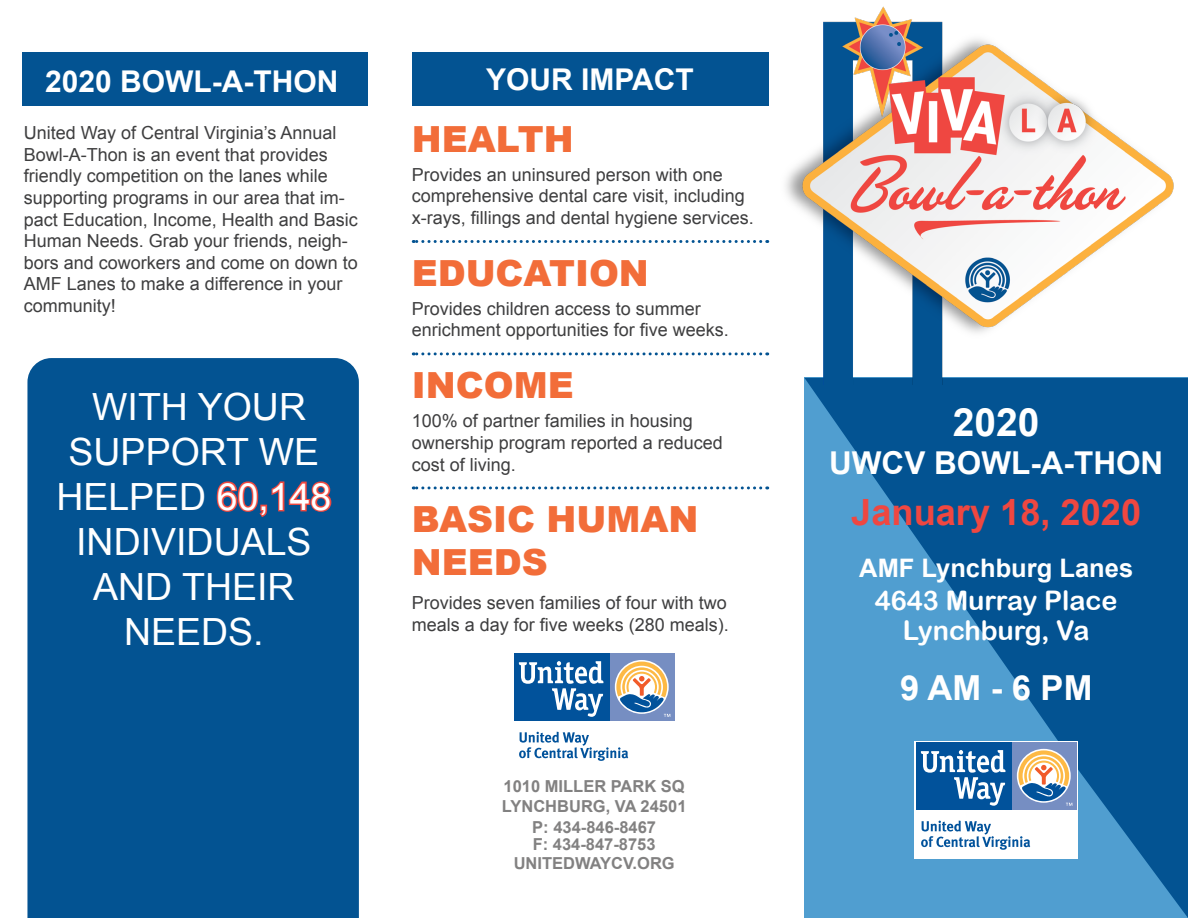
<style>
.page{position:relative;width:1188px;height:918px;background:#fff}
.page>*{position:absolute;margin:0;border:0;box-sizing:border-box;transform-origin:0 0}
.t1{font:700 39px "Arial";color:#fff}
.t2{font:37.5px/45px "Arial";color:#fff;text-align:center}
.t3{font:700 36.15px "Arial";color:#ef4741}
.t4{font:900 36px "Arial";color:#f26d39}
.t5{font:700 34.5px "Arial";color:#fff}
.t6{font:700 31.5px "Arial";color:#fff}
.t7{font:700 30px "Arial";color:#fff}
.t8{font:27px "Arial Rounded MT Bold";color:#fff}
.t9{font:700 25.5px "Arial";color:#fff}
.t10{font:18px/21.6px "Arial";color:#3e3e3f}
.Body{font:700 16.5px "Arial";color:#828181}
.s1{color:#ef483f}
</style>
<div class="page">
<div style="left:27px;top:358px;width:332px;height:560px;background:#035392"></div>
<svg style="left:804px;top:384px;width:384px;height:534px;background:#2675ae"></svg>
<div style="left:22px;top:52px;width:346px;height:54px;background:#035392"></div>
<div style="left:412px;top:52px;width:356px;height:54px;background:#035392"></div>
<div style="left:915px;top:741px;width:163px;height:117px;background:#fff"></div>
<div style="left:1011px;top:742px;width:65px;height:68px;background:#768ec2"></div>
<div style="left:916px;top:742px;width:95px;height:68px;background:#01529b"></div>
<svg style="left:1018px;top:750px;width:54px;height:56px"></svg>
<svg style="left:921px;top:750px;width:84px;height:56px"></svg>
<svg style="left:921px;top:821px;width:109px;height:29px"></svg>
<div style="left:609px;top:654px;width:65px;height:67px;background:#768ec2"></div>
<div style="left:514px;top:654px;width:95px;height:67px;background:#01529b"></div>
<svg style="left:616px;top:662px;width:54px;height:55px"></svg>
<svg style="left:519px;top:661px;width:84px;height:56px"></svg>
<svg style="left:519px;top:732px;width:109px;height:29px"></svg>
<svg style="left:413px;top:240px;width:348px;height:3px"></svg>
<svg style="left:413px;top:352px;width:348px;height:3px"></svg>
<svg style="left:413px;top:486px;width:348px;height:3px"></svg>
<img style="left:762px;top:6px;width:426px;height:378px">
<p class="t7" style="left:45px;top:62px;width:295px">2020 BOWL-A-THON</p>
<p class="t7" style="left:486px;top:60px;width:209px">YOUR IMPACT</p>
<p class="t10" style="left:24px;top:122px;width:336px">United Way of Central Virginia’s Annual Bowl-A-Thon is an event that provides friendly competition on the lanes while supporting programs in our area that im&shy;pact Education, Income, Health and Basic Human Needs. Grab your friends, neigh&shy;bors and coworkers and come on down to AMF Lanes to make a difference in your community!</p>
<p class="t2" style="left:56px;top:385px;width:277px">WITH YOUR<br>SUPPORT WE<br>HELPED <span class="s1">60,148</span></p>
<p class="t2" style="left:76px;top:520px;width:237px">INDIVIDUALS<br>AND THEIR<br>NEEDS.</p>
<p class="t4" style="left:412px;top:113px;width:164px">HEALTH</p>
<p class="t10" style="left:412px;top:164px;width:344px">Provides an uninsured person with one comprehensive dental care visit, including x-rays, fillings and dental hygiene services.</p>
<p class="t4" style="left:412px;top:247px;width:239px">EDUCATION</p>
<p class="t10" style="left:412px;top:298px;width:319px">Provides children access to summer enrichment opportunities for five weeks.</p>
<p class="t4" style="left:412px;top:359px;width:163px">INCOME</p>
<p class="t10" style="left:412px;top:410px;width:313px">100% of partner families in housing ownership program reported a reduced cost of living.</p>
<p class="t4" style="left:412px;top:493px;width:288px">BASIC HUMAN</p>
<p class="t4" style="left:412px;top:536px;width:137px">NEEDS</p>
<p class="t10" style="left:412px;top:592px;width:319px">Provides seven families of four with two meals a day for five weeks (280 meals).</p>
<p class="Body" style="left:504px;top:775px;width:183px">1010 MILLER PARK SQ</p>
<p class="Body" style="left:502px;top:795px;width:186px">LYNCHBURG, VA 24501</p>
<p class="Body" style="left:532px;top:816px;width:125px">P: 434-846-8467</p>
<p class="Body" style="left:533px;top:833px;width:124px">F: 434-847-8753</p>
<p class="Body" style="left:514px;top:852px;width:163px">UNITEDWAYCV.ORG</p>
<p class="t1" style="left:953px;top:396px;width:88px">2020</p>
<p class="t6" style="left:829px;top:442px;width:336px">UWCV BOWL-A-THON</p>
<p class="t3" style="left:851px;top:488px;width:291px">January 18, 2020</p>
<p class="t9" style="left:859px;top:551px;width:275px">AMF Lynchburg Lanes</p>
<p class="t8" style="left:875px;top:585px;width:244px">4643 Murray Place</p>
<p class="t8" style="left:903px;top:615px;width:188px">Lynchburg, Va</p>
<p class="t5" style="left:900px;top:665px;width:194px">9 AM - 6 PM</p>
</div>
